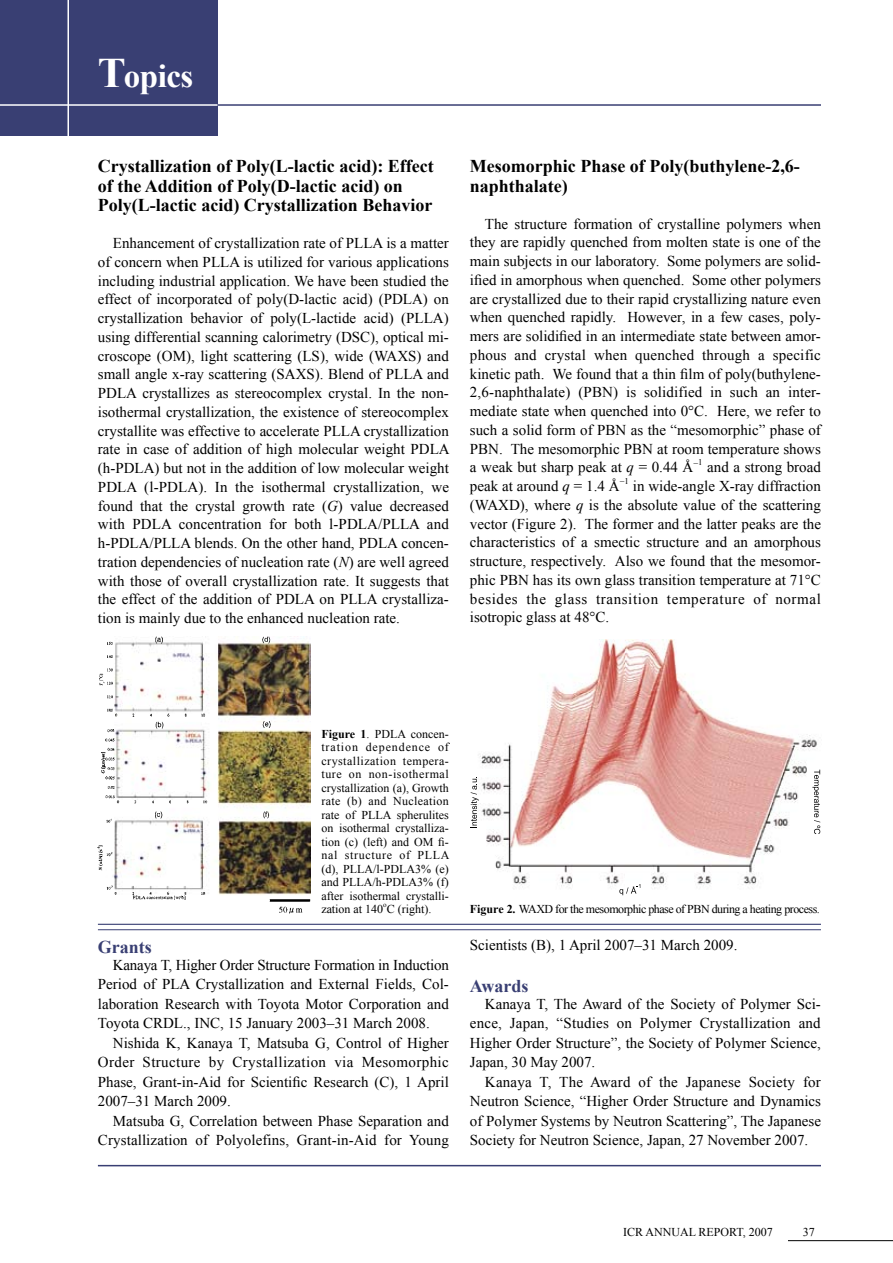
<style>
.page{position:relative;width:893px;height:1263px;background:#fff}
.page>*{position:absolute;margin:0;border:0;box-sizing:border-box;transform-origin:0 0}
.t1{font:700 33px "Times New Roman";letter-spacing:-.015em;color:#fff}
.t2{font:700 18px/19.5px "Times New Roman";color:#000}
.t3{font:700 18px "Times New Roman";color:#393f73}
.t4{font:15px/18.8px "Times New Roman";color:#000;text-align:justify}
.t5{font:12px/13.5px "Times New Roman";color:#000;text-align:justify}
.t6{font:12px "Times New Roman";letter-spacing:-.04em;color:#000}
.t7{font:8.7px "Times New Roman";color:#000}
.t8{font:7.05px "Times New Roman";color:#000}
.s1{font-size:42px}
.s2{font-style:italic}
.s3{font-weight:700}
</style>
<div class="page">
<div style="left:0;top:0;width:218px;height:136px;background:#393f73"></div>
<hr style="left:98px;top:1165px;width:723px;height:1px;background:#393f73">
<hr style="left:218px;top:104px;width:603px;height:2px;background:#393f73">
<hr style="left:0;top:104px;width:218px;height:2px;background:#fff">
<hr style="left:68px;top:0;width:1px;height:136px;background:#fff">
<hr style="left:788px;top:1240px;width:105px;height:1px;background:#000">
<hr style="left:98px;top:924px;width:723px;height:1px;background:#393f73">
<hr style="left:98px;top:929px;width:723px;height:1px;background:#393f73">
<img style="left:98px;top:636px;width:213px;height:278px">
<img style="left:470px;top:639px;width:351px;height:250px">
<svg style="left:471px;top:776px;width:8px;height:52px"></svg>
<svg style="left:619px;top:884px;width:21px;height:11px"></svg>
<svg style="left:812px;top:770px;width:8px;height:64px"></svg>
<h1 class="t1" style="left:98px;top:54px;width:97px"><span class="s1">T</span>opics</h1>
<p class="t2" style="left:98px;top:156px;width:337px">Crystallization of Poly(L-lactic acid): Effect of the Addition of Poly(D-lactic acid) on<br>Poly(L-lactic acid) Crystallization Behavior</p>
<p class="t4" style="left:98px;top:233px;width:353px;text-indent:15px">Enhancement of crystallization rate of PLLA is a matter of concern when PLLA is utilized for various applications including industrial application. We have been studied the effect of incorporated of poly(D-lactic acid) (PDLA) on crystallization behavior of poly(L-lactide acid) (PLLA) using differential scanning calorimetry (DSC), optical mi&shy;croscope (OM), light scattering (LS), wide (WAXS) and small angle x-ray scattering (SAXS). Blend of PLLA and PDLA crystallizes as stereocomplex crystal. In the non&shy;isothermal crystallization, the existence of stereocomplex crystallite was effective to accelerate PLLA crystallization rate in case of addition of high molecular weight PDLA (h-PDLA) but not in the addition of low molecular weight PDLA (l-PDLA). In the isothermal crystallization, we found that the crystal growth rate (<span class="s2">G</span>) value decreased with PDLA concentration for both l-PDLA/PLLA and h-PDLA/PLLA blends. On the other hand, PDLA concen&shy;tration dependencies of nucleation rate (<span class="s2">N</span>) are well agreed with those of overall crystallization rate. It suggests that the effect of the addition of PDLA on PLLA crystalliza&shy;tion is mainly due to the enhanced nucleation rate.</p>
<p class="t2" style="left:470px;top:156px;width:331px">Mesomorphic Phase of Poly(buthylene-2,6- naphthalate)</p>
<p class="t4" style="left:470px;top:214px;width:353px;text-indent:15px">The structure formation of crystalline polymers when they are rapidly quenched from molten state is one of the main subjects in our laboratory. Some polymers are solid&shy;ified in amorphous when quenched. Some other polymers are crystallized due to their rapid crystallizing nature even when quenched rapidly. However, in a few cases, poly&shy;mers are solidified in an intermediate state between amor&shy;phous and crystal when quenched through a specific kinetic path. We found that a thin film of poly(buthylene-2,6-naphthalate) (PBN) is solidified in such an inter&shy;mediate state when quenched into 0°C. Here, we refer to such a solid form of PBN as the “mesomorphic” phase of PBN. The mesomorphic PBN at room temperature shows a weak but sharp peak at <span class="s2">q</span> = 0.44 Å</p>
<p class="t7" style="left:698px;top:456px;width:6px">1</p>
<p class="t4" style="left:707px;top:458px;width:115px">and a strong broad</p>
<p class="t4" style="left:470px;top:476px;width:151px">peak at around <span class="s2">q</span> = 1.4 Å</p>
<p class="t7" style="left:625px;top:475px;width:6px">1</p>
<p class="t4" style="left:470px;top:476px;width:353px;text-indent:163px">in wide-angle X-ray diffraction (WAXD), where <span class="s2">q</span> is the absolute value of the scattering vector (Figure 2). The former and the latter peaks are the characteristics of a smectic structure and an amorphous structure, respectively. Also we found that the mesomor&shy;phic PBN has its own glass transition temperature at 71°C besides the glass transition temperature of normal isotropic glass at 48°C.</p>
<p class="t5" style="left:321px;top:727px;width:130px"><span class="s3">Figure 1</span>. PDLA concen&shy;tration dependence of crystallization tempera&shy;ture on non-isothermal crystallization (a), Growth rate (b) and Nucleation rate of PLLA spherulites on isothermal crystalliza&shy;tion (c) (left) and OM fi&shy;nal structure of PLLA (d), PLLA/l-PDLA3% (e) and PLLA/h-PDLA3% (f) after isothermal crystalli&shy;zation at 140 C (right).</p>
<p class="t8" style="left:383px;top:900px;width:5px">o</p>
<p class="t6" style="left:470px;top:901px;width:351px"><span class="s3">Figure 2.</span> WAXD for the mesomorphic phase of PBN during a heating process.</p>
<p class="t3" style="left:98px;top:934px;width:55px">Grants</p>
<p class="t4" style="left:98px;top:954px;width:353px;line-height:19.5px;text-indent:15px">Kanaya T, Higher Order Structure Formation in Induction Period of PLA Crystallization and External Fields, Col&shy;laboration Research with Toyota Motor Corporation and Toyota CRDL., INC, 15 January 2003–31 March 2008.</p>
<p class="t4" style="left:98px;top:1032px;width:353px;line-height:19.5px;text-indent:15px">Nishida K, Kanaya T, Matsuba G, Control of Higher Order Structure by Crystallization via Mesomorphic Phase, Grant-in-Aid for Scientific Research (C), 1 April 2007–31 March 2009.</p>
<p class="t4" style="left:98px;top:1110px;width:353px;line-height:19.5px;text-align:right">Matsuba G, Correlation between Phase Separation and<br>Crystallization of Polyolefins, Grant-in-Aid for Young</p>
<p class="t4" style="left:470px;top:935px;width:269px">Scientists (B), 1 April 2007–31 March 2009.</p>
<p class="t3" style="left:470px;top:973px;width:60px">Awards</p>
<p class="t4" style="left:470px;top:993px;width:353px;line-height:19.5px;text-indent:15px">Kanaya T, The Award of the Society of Polymer Sci&shy;ence, Japan, “Studies on Polymer Crystallization and Higher Order Structure”, the Society of Polymer Science, Japan, 30 May 2007.</p>
<p class="t4" style="left:470px;top:1071px;width:353px;line-height:19.5px;text-indent:15px">Kanaya T, The Award of the Japanese Society for Neutron Science, “Higher Order Structure and Dynamics of Polymer Systems by Neutron Scattering”, The Japanese Society for Neutron Science, Japan, 27 November 2007.</p>
<p class="t5" style="left:623px;top:1225px;width:151px">ICR ANNUAL REPORT, 2007</p>
<p class="t5" style="left:803px;top:1225px;width:13px">37</p>
</div>
